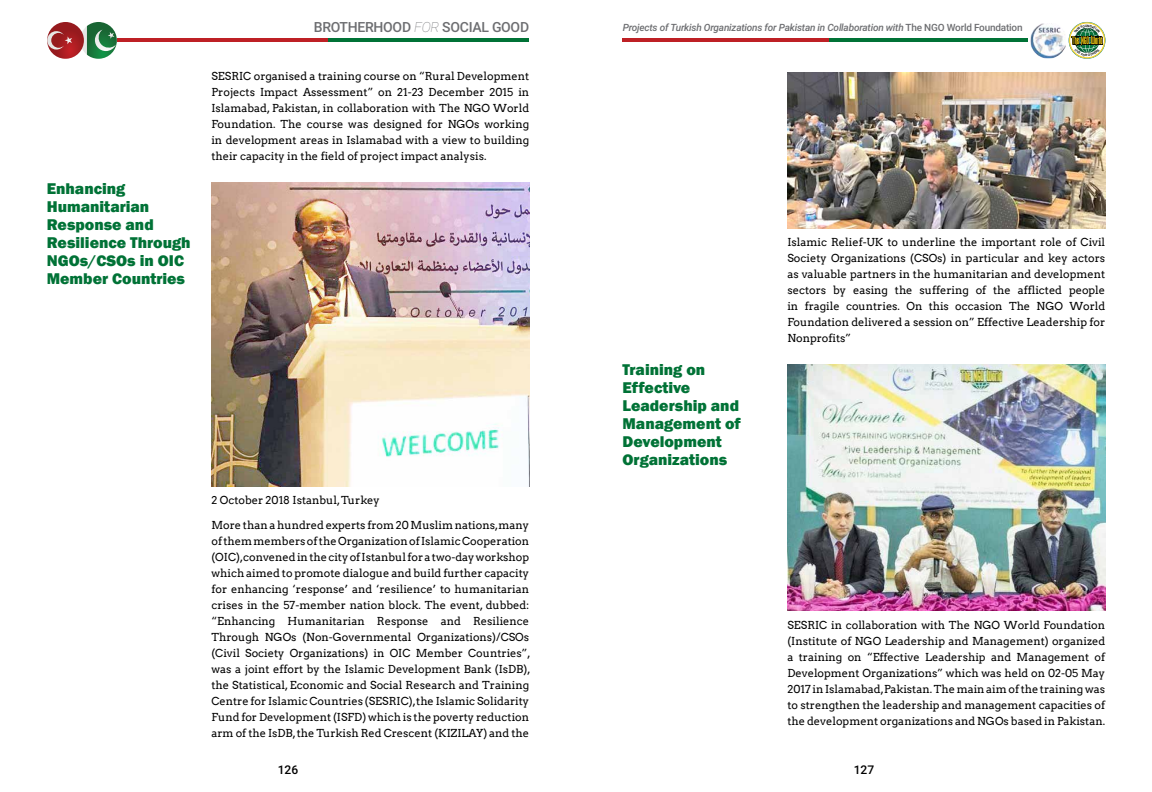
<style>
.page{position:relative;width:1152px;height:792px;background:#fff}
.page>*{position:absolute;margin:0;border:0;box-sizing:border-box;transform-origin:0 0}
.t1{font:800 16px/18px "Franklin Gothic";color:#007236}
.t2{font:500 14px "Roboto";letter-spacing:-.02em;color:#6d6e71}
.t3{font:500 12px "Roboto";color:#000}
.t4{font:11px/16px "Arvo";color:#000;text-align:justify}
.t5{font:italic 500 10px "Roboto";letter-spacing:-.02em;color:#6d6e71}
.s1{font-weight:100;font-style:italic}
.s2{font-style:normal}
</style>
<div class="page">
<hr style="left:327px;top:39px;width:202px;height:3px;background:#007236">
<hr style="left:117px;top:39px;width:210px;height:3px;background:#be2025">
<svg style="left:81px;top:22px;width:36px;height:37px"></svg>
<svg style="left:47px;top:22px;width:37px;height:37px"></svg>
<svg style="left:47px;top:31px;width:25px;height:19px"></svg>
<hr style="left:829px;top:39px;width:198px;height:3px;background:#007236">
<hr style="left:623px;top:39px;width:206px;height:3px;background:#be2025">
<svg style="left:1030px;top:22px;width:37px;height:37px"></svg>
<img style="left:1031px;top:23px;width:35px;height:35px">
<img style="left:211px;top:183px;width:318px;height:303px">
<img style="left:787px;top:72px;width:318px;height:156px">
<img style="left:787px;top:364px;width:318px;height:246px">
<svg style="left:1069px;top:22px;width:36px;height:37px"></svg>
<h1 class="t1" style="left:47px;top:179px;width:145px">Enhancing<br>Humanitarian<br>Response and<br>Resilience Through<br>NGOs/CSOs in OIC<br>Member Countries</h1>
<p class="t2" style="left:314px;top:18px;width:217px">BROTHERHOOD <span class="s1">FOR</span> SOCIAL GOOD</p>
<p class="t5" style="left:623px;top:21px;width:401px">Projects of Turkish Organizations for Pakistan in Collaboration with <span class="s2">The NGO World Foundation</span></p>
<p class="t4" style="left:211px;top:68px;width:319px">SESRIC organised a training course on “Rural Development Projects Impact Assessment” on 21-23 December 2015 in Islamabad, Pakistan, in collaboration with The NGO World Foundation. The course was designed for NGOs working in development areas in Islamabad with a view to building their capacity in the field of project impact analysis.</p>
<p class="t4" style="left:211px;top:492px;width:170px">2 October 2018 Istanbul, Turkey</p>
<p class="t4" style="left:211px;top:517px;width:321px">More than a hundred experts from 20 Muslim nations,many of them members of the Organization of Islamic Cooperation (OIC),convened in the city of Istanbul for a two-day workshop which aimed to promote dialogue and build further capacity for enhancing ‘response’ and ‘resilience’ to humanitarian crises in the 57-member nation block. The event, dubbed: “Enhancing Humanitarian Response and Resilience Through NGOs (Non-Governmental Organizations)/CSOs (Civil Society Organizations) in OIC Member Countries”, was a joint effort by the Islamic Development Bank (IsDB), the Statistical, Economic and Social Research and Training Centre for Islamic Countries (SESRIC),the Islamic Solidarity Fund for Development (ISFD) which is the poverty reduction arm of the IsDB, the Turkish Red Crescent (KIZILAY) and the</p>
<h1 class="t1" style="left:623px;top:361px;width:120px">Training on<br>Effective<br>Leadership and<br>Management of<br>Development<br>Organizations</h1>
<p class="t4" style="left:787px;top:234px;width:319px">Islamic Relief-UK to underline the important role of Civil Society Organizations (CSOs) in particular and key actors as valuable partners in the humanitarian and development sectors by easing the suffering of the afflicted people in fragile countries. On this occasion The NGO World Foundation delivered a session on” Effective Leadership for Nonprofits”</p>
<p class="t4" style="left:787px;top:617px;width:319px">SESRIC in collaboration with The NGO World Foundation (Institute of NGO Leadership and Management) organized a training on “Effective Leadership and Management of Development Organizations” which was held on 02-05 May 2017 in Islamabad,Pakistan. The main aim of the training was to strengthen the leadership and management capacities of the development organizations and NGOs based in Pakistan.</p>
<p class="t3" style="left:278px;top:761px;width:22px">126</p>
<p class="t3" style="left:854px;top:761px;width:22px">127</p>
</div>
